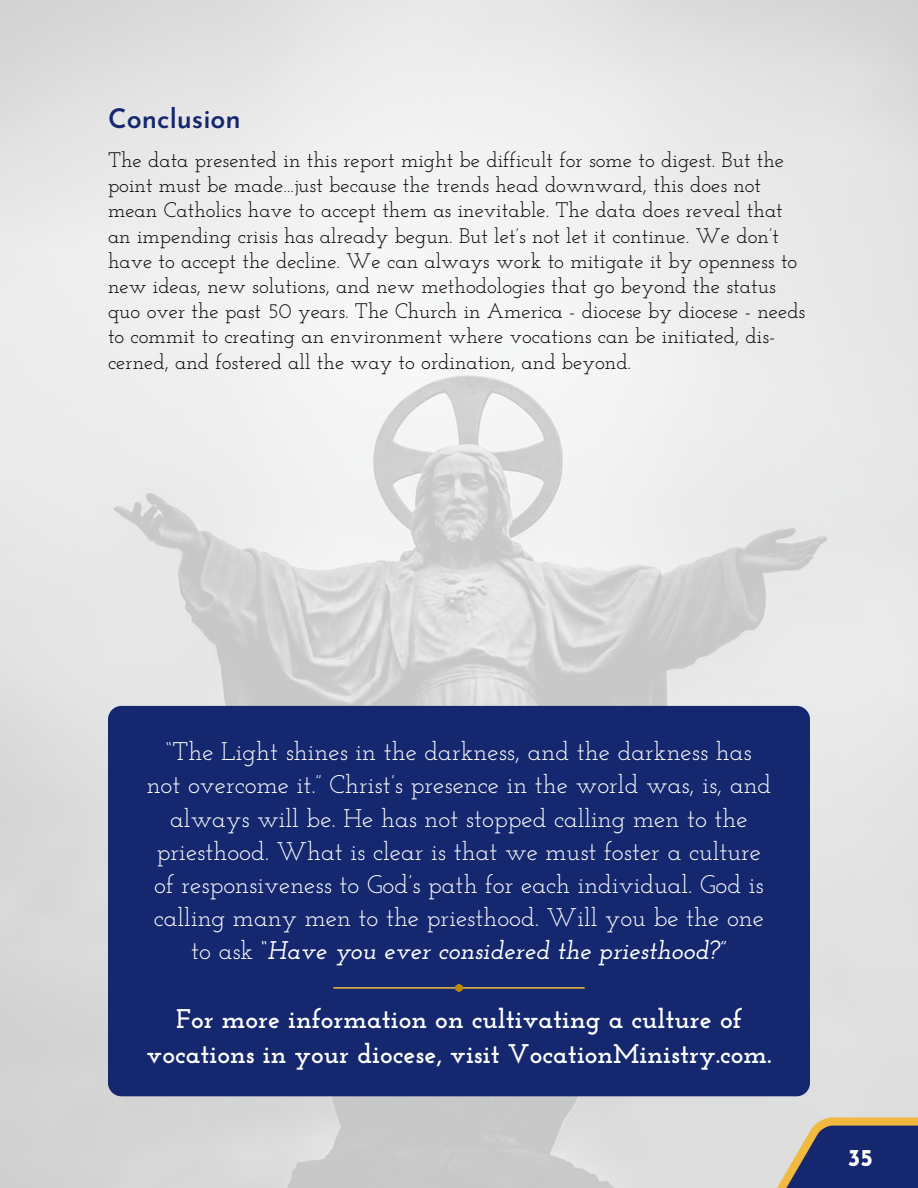
<style>
.page{position:relative;width:918px;height:1188px;background:#fff}
.page>*{position:absolute;margin:0;border:0;box-sizing:border-box;transform-origin:0 0}
.t1{font:700 27px/35px "Josefin Slab";color:#fff;text-align:center}
.t2{font:600 27px "Josefin Sans";color:#14276f}
.t3{font:25.5px/33.2px "Josefin Slab";color:#fff;text-align:center}
.t4{font:700 24px "Josefin Sans";color:#fff}
.t5{font:21px/25.2px "Josefin Slab";color:#000}
.s1{font-weight:600;font-style:italic}
</style>
<div class="page">
<img style="left:0;top:0;width:918px;height:1188px">
<div style="left:108px;top:706px;width:702px;height:390px;background:#14276f;border-radius:14px"></div>
<hr style="left:333px;top:987px;width:252px;height:2px;background:#f1b93d">
<svg style="left:455px;top:983px;width:9px;height:9px"></svg>
<svg style="left:532px;top:1113px;width:386px;height:75px;background:#abadb9"></svg>
<p class="t2" style="left:108px;top:99px;width:134px">Conclusion</p>
<p class="t5" style="left:108px;top:147px;width:699px">The data presented in this report might be difficult for some to digest. But the point must be made…just because the trends head downward, this does not mean Catholics have to accept them as inevitable. The data does reveal that an impending crisis has already begun. But let’s not let it continue. We don’t have to accept the decline. We can always work to mitigate it by openness to new ideas, new solutions, and new methodologies that go beyond the status quo over the past 50 years. The Church in America - diocese by diocese - needs to commit to creating an environment where vocations can be initiated, dis&shy;cerned, and fostered all the way to ordination, and beyond.</p>
<p class="t3" style="left:147px;top:735px;width:626px">“The Light shines in the darkness, and the darkness has not overcome it.” Christ’s presence in the world was, is, and always will be. He has not stopped calling men to the priesthood. What is clear is that we must foster a culture of responsiveness to God’s path for each individual. God is calling many men to the priesthood. Will you be the one to ask <span class="s1">“Have you ever considered the priesthood?”</span></p>
<p class="t1" style="left:147px;top:1001px;width:626px">For more information on cultivating a culture of vocations in your diocese, visit VocationMinistry.com.</p>
<p class="t4" style="left:848px;top:1140px;width:27px">35</p>
</div>
